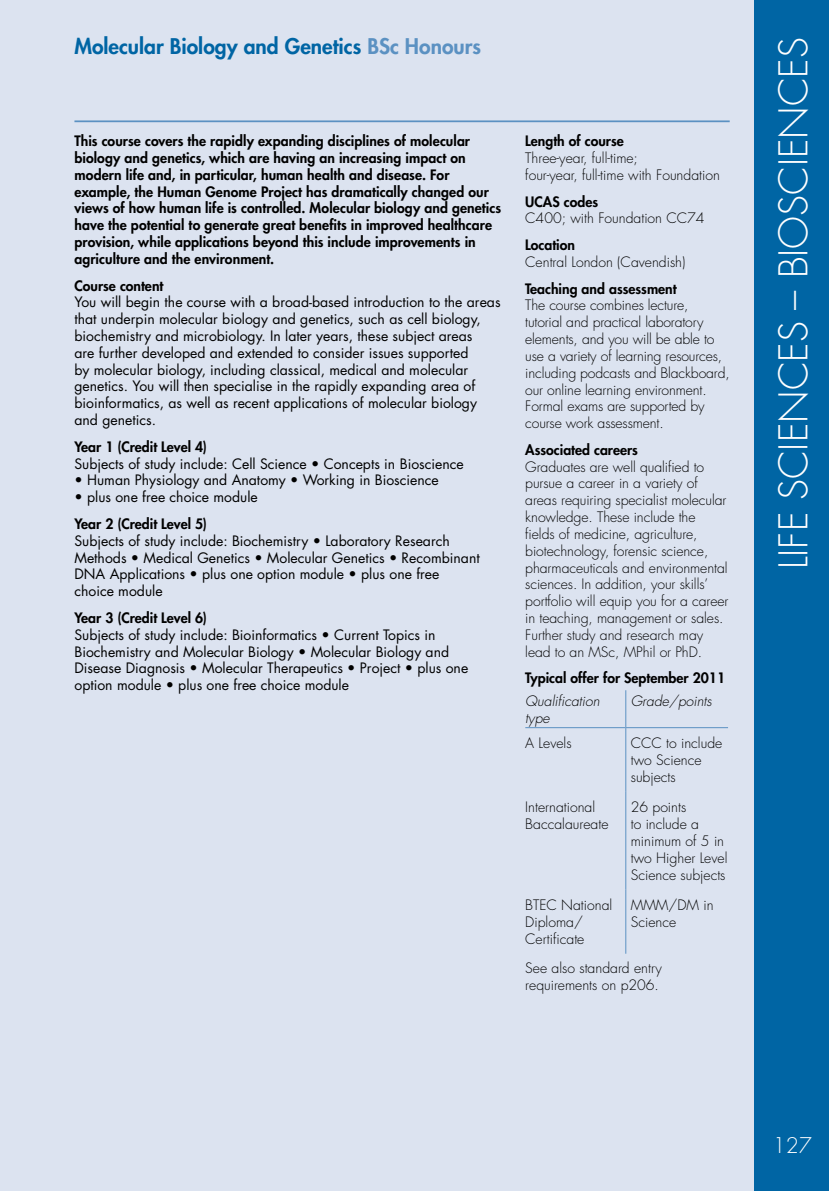
<style>
.page{position:relative;width:829px;height:1191px;background:#fff}
.page>*{position:absolute;margin:0;border:0;box-sizing:border-box;transform-origin:0 0}
.t1{font:300 38.5px "Futura";color:#fff}
.t2{font:800 21px "Futura";color:#0065a4}
.t3{font:300 21px "Futura";color:#fff}
.t4{font:14px/16.8px "Futura";color:#000}
.t5{font:300 14px/16.8px "Futura";letter-spacing:-.005em;color:#000}
.t6{font:800 14px/16.8px "Futura";letter-spacing:.005em;color:#000}
.t7{font:italic 300 14px/16.8px "Futura";color:#000}
.s1{color:#5b91c2}
</style>
<div class="page">
<div style="left:0;top:0;width:810px;height:1191px;background:#dce3f0"></div>
<div style="left:754px;top:0;width:74px;height:1191px;background:#0065a4"></div>
<hr style="left:74px;top:120px;width:655px;height:2px;background:#5b91c2">
<hr style="left:625px;top:690px;width:1px;height:37px;background:#5b91c2">
<hr style="left:525px;top:727px;width:100px;height:1px;background:#5b91c2">
<hr style="left:625px;top:727px;width:103px;height:1px;background:#5b91c2">
<hr style="left:625px;top:728px;width:1px;height:64px;background:#5b91c2">
<hr style="left:625px;top:792px;width:1px;height:97px;background:#5b91c2">
<hr style="left:625px;top:889px;width:1px;height:64px;background:#5b91c2">
<h2 class="t2" style="left:74px;top:33px;width:408px">Molecular Biology and Genetics <span class="s1">BSc Honours</span></h2>
<p class="t6" style="left:74px;top:133px;width:428px">This course covers the rapidly expanding disciplines of molecular biology and genetics, which are having an increasing impact on modern life and, in particular, human health and disease. For example, the Human Genome Project has dramatically changed our views of how human life is controlled. Molecular biology and genetics have the potential to generate great benefits in improved healthcare provision, while applications beyond this include improvements in agriculture and the environment.</p>
<p class="t6" style="left:74px;top:277px;width:90px">Course content</p>
<p class="t4" style="left:74px;top:294px;width:427px">You will begin the course with a broad-based introduction to the areas that underpin molecular biology and genetics, such as cell biology, biochemistry and microbiology. In later years, these subject areas<br>are further developed and extended to consider issues supported<br>by molecular biology, including classical, medical and molecular genetics. You will then specialise in the rapidly expanding area of bioinformatics, as well as recent applications of molecular biology and genetics.</p>
<p class="t6" style="left:74px;top:438px;width:134px">Year 1 (Credit Level 4)</p>
<p class="t4" style="left:74px;top:455px;width:391px">Subjects of study include: Cell Science • Concepts in Bioscience</p>
<p class="t4" style="left:74px;top:472px;width:366px">• Human Physiology and Anatomy • Working in Bioscience</p>
<p class="t4" style="left:74px;top:489px;width:185px">• plus one free choice module</p>
<p class="t6" style="left:74px;top:515px;width:134px">Year 2 (Credit Level 5)</p>
<p class="t4" style="left:74px;top:532px;width:407px">Subjects of study include: Biochemistry • Laboratory Research Methods • Medical Genetics • Molecular Genetics • Recombinant DNA Applications • plus one option module • plus one free choice module</p>
<p class="t6" style="left:74px;top:609px;width:134px">Year 3 (Credit Level 6)</p>
<p class="t4" style="left:74px;top:626px;width:395px">Subjects of study include: Bioinformatics • Current Topics in Biochemistry and Molecular Biology • Molecular Biology and Disease Diagnosis • Molecular Therapeutics • Project • plus one option module • plus one free choice module</p>
<p class="t6" style="left:525px;top:133px;width:100px">Length of course</p>
<p class="t5" style="left:525px;top:150px;width:196px">Three-year, full-time;<br>four-year, full-time with Foundation</p>
<p class="t6" style="left:525px;top:193px;width:74px">UCAS codes</p>
<p class="t5" style="left:525px;top:210px;width:181px">C400; with Foundation CC74</p>
<p class="t6" style="left:525px;top:236px;width:51px">Location</p>
<p class="t5" style="left:525px;top:254px;width:162px">Central London (Cavendish)</p>
<p class="t6" style="left:525px;top:280px;width:153px">Teaching and assessment</p>
<p class="t5" style="left:525px;top:297px;width:206px">The course combines lecture,<br>tutorial and practical laboratory elements, and you will be able to use a variety of learning resources, including podcasts and Blackboard, our online learning environment.<br>Formal exams are supported by course work assessment.</p>
<p class="t6" style="left:525px;top:441px;width:114px">Associated careers</p>
<p class="t5" style="left:525px;top:458px;width:204px">Graduates are well qualified to pursue a career in a variety of areas requiring specialist molecular knowledge. These include the fields of medicine, agriculture, biotechnology, forensic science, pharmaceuticals and environmental sciences. In addition, your skills’ portfolio will equip you for a career in teaching, management or sales.<br>Further study and research may lead to an MSc, MPhil or PhD.</p>
<p class="t6" style="left:525px;top:669px;width:201px">Typical offer for September 2011</p>
<p class="t7" style="left:525px;top:693px;width:76px">Qualification type</p>
<p class="t7" style="left:630px;top:693px;width:83px">Grade/points</p>
<p class="t5" style="left:525px;top:735px;width:48px">A Levels</p>
<p class="t5" style="left:630px;top:735px;width:11px">CCC</p>
<p class="t5" style="left:630px;top:735px;width:93px;text-indent:35px">to include two Science subjects</p>
<p class="t5" style="left:525px;top:799px;width:85px">International<br>Baccalaureate</p>
<p class="t5" style="left:630px;top:799px;width:98px">26 points<br>to include a minimum of 5 in two H igher Level<br>Science subjects</p>
<p class="t5" style="left:525px;top:897px;width:9px">BTEC</p>
<p class="t5" style="left:525px;top:897px;width:88px;text-indent:36px">National<br>Diploma/<br>Certificate</p>
<p class="t5" style="left:630px;top:897px;width:14px">MMM</p>
<p class="t5" style="left:630px;top:897px;width:84px;text-indent:38px">/DM in<br>Science</p>
<p class="t5" style="left:525px;top:960px;width:138px">See also standard entry requirements on p206.</p>
<h1 class="t1" style="left:769px;top:569px;width:533px;rotate:-90deg">LIFE SCIENCES – Biosciences</h1>
<h2 class="t3" style="left:772px;top:1132px;width:41px">127</h2>
</div>
